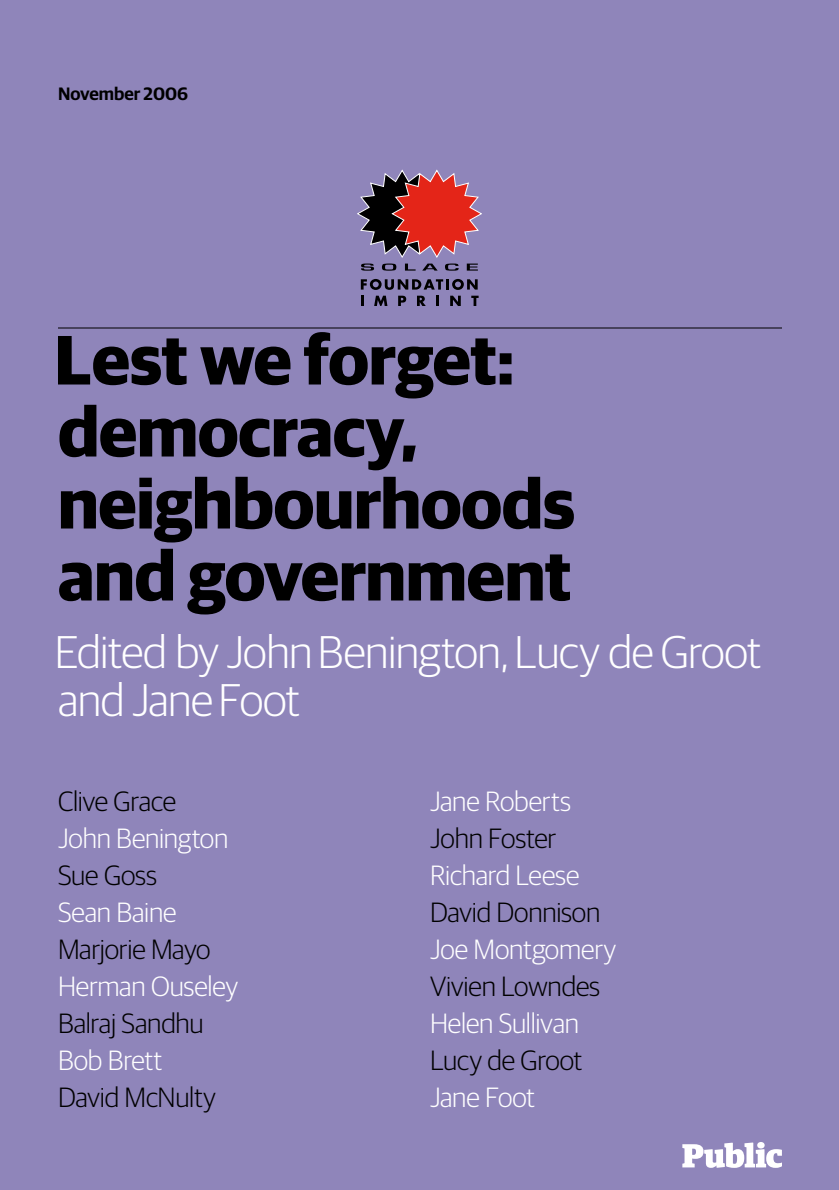
<style>
.page{position:relative;width:839px;height:1190px;background:#8f85ba}
.page>*{position:absolute;margin:0;border:0;box-sizing:border-box;transform-origin:0 0}
.t1{font:700 70px/72px "DS6 Display Sans";letter-spacing:-.005em;color:#000}
.t2{font:300 46px/48px "DS2 Display Sans";letter-spacing:-.015em;color:#fff}
.t3{font:300 28px "DS2 Display Sans";letter-spacing:-.01em;color:#000}
.t4{font:300 28px "DS2 Display Sans";letter-spacing:-.01em;color:#fff}
.t5{font:600 18px "DS5 Display Sans";color:#000}
</style>
<div class="page">
<hr style="left:58px;top:328px;width:724px;height:1px;background:#000">
<svg style="left:361px;top:279px;width:117px;height:11px"></svg>
<svg style="left:361px;top:296px;width:2px;height:10px"></svg>
<svg style="left:374px;top:296px;width:13px;height:10px"></svg>
<svg style="left:398px;top:296px;width:8px;height:10px"></svg>
<svg style="left:417px;top:296px;width:9px;height:10px"></svg>
<svg style="left:436px;top:296px;width:3px;height:10px"></svg>
<svg style="left:450px;top:296px;width:11px;height:10px"></svg>
<svg style="left:471px;top:296px;width:8px;height:10px"></svg>
<svg style="left:357px;top:170px;width:125px;height:88px"></svg>
<svg style="left:361px;top:264px;width:13px;height:7px"></svg>
<svg style="left:382px;top:264px;width:14px;height:7px"></svg>
<svg style="left:405px;top:264px;width:11px;height:7px"></svg>
<svg style="left:422px;top:264px;width:16px;height:7px"></svg>
<svg style="left:445px;top:264px;width:14px;height:7px"></svg>
<svg style="left:467px;top:264px;width:11px;height:7px"></svg>
<svg style="left:682px;top:1142px;width:100px;height:26px"></svg>
<p class="t5" style="left:58px;top:83px;width:132px">November 2006</p>
<h1 class="t1" style="left:58px;top:323px;width:519px">Lest we forget: democracy, neighbourhoods and government</h1>
<h2 class="t2" style="left:58px;top:628px;width:705px">Edited by John Benington, Lucy de Groot and Jane Foot</h2>
<p class="t3" style="left:58px;top:785px;width:120px">Clive Grace</p>
<p class="t4" style="left:58px;top:822px;width:172px">John Benington</p>
<p class="t3" style="left:58px;top:859px;width:100px">Sue Goss</p>
<p class="t4" style="left:58px;top:896px;width:120px">Sean Baine</p>
<p class="t3" style="left:58px;top:933px;width:154px">Marjorie Mayo</p>
<p class="t4" style="left:58px;top:970px;width:182px">Herman Ouseley</p>
<p class="t3" style="left:58px;top:1007px;width:147px">Balraj Sandhu</p>
<p class="t4" style="left:58px;top:1044px;width:106px">Bob Brett</p>
<p class="t3" style="left:58px;top:1081px;width:159px">David McNulty</p>
<p class="t4" style="left:430px;top:785px;width:143px">Jane Roberts</p>
<p class="t3" style="left:430px;top:822px;width:128px">John Foster</p>
<p class="t4" style="left:430px;top:859px;width:151px">Richard Leese</p>
<p class="t3" style="left:430px;top:896px;width:172px">David Donnison</p>
<p class="t4" style="left:430px;top:933px;width:188px">Joe Montgomery</p>
<p class="t3" style="left:430px;top:970px;width:172px">Vivien Lowndes</p>
<p class="t4" style="left:430px;top:1007px;width:151px">Helen Sullivan</p>
<p class="t3" style="left:430px;top:1044px;width:154px">Lucy de Groot</p>
<p class="t4" style="left:430px;top:1081px;width:107px">Jane Foot</p>
</div>
